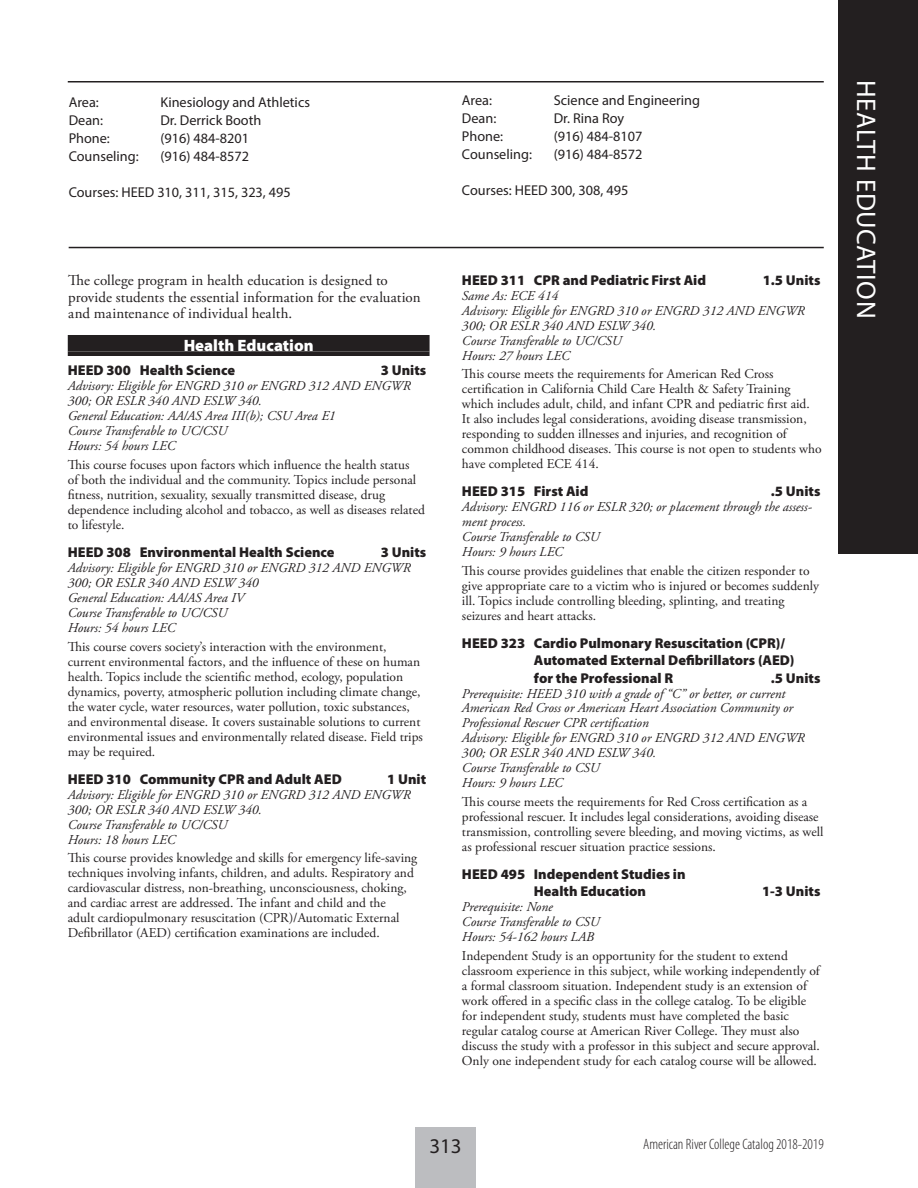
<style>
.page{position:relative;width:918px;height:1188px;background:#fff}
.page>*{position:absolute;margin:0;border:0;box-sizing:border-box;transform-origin:0 0}
.t1{font:27px "Myriad Pro";letter-spacing:.02em;color:#fff}
.t2{font:21px "Myriad Pro";color:#231f20}
.t3{font:900 16.5px "Myriad Pro";color:#fff}
.t4{font:15px/16.5px "Adobe Garamond Pro";letter-spacing:.005em;color:#231f20}
.t5{font:300 condensed 15px "Myriad Pro";color:#231f20}
.t6{font:900 14.25px/17.2px "Myriad Pro";color:#231f20}
.t7{font:14.25px "Myriad Pro";color:#231f20}
.t8{font:13.5px/15px "Adobe Garamond Pro";color:#231f20}
.t9{font:italic 13.5px/15px "Adobe Garamond Pro";color:#231f20}
</style>
<div class="page">
<div style="left:415px;top:1127px;width:61px;height:61px;background:#bcbdc0"></div>
<hr style="left:69px;top:247px;width:755px;height:1px;background:#231f20">
<hr style="left:68px;top:81px;width:756px;height:1px;background:#231f20">
<div style="left:68px;top:335px;width:362px;height:16px;background:#231f20"></div>
<div style="left:68px;top:351px;width:362px;height:5px;background:#231f20"></div>
<div style="left:838px;top:0;width:80px;height:554px;background:#231f20"></div>
<p class="t7" style="left:69px;top:93px;width:32px">Area:</p>
<p class="t7" style="left:160px;top:93px;width:151px">Kinesiology and Athletics</p>
<p class="t7" style="left:69px;top:111px;width:36px">Dean:</p>
<p class="t7" style="left:160px;top:111px;width:102px">Dr. Derrick Booth</p>
<p class="t7" style="left:69px;top:129px;width:43px">Phone:</p>
<p class="t7" style="left:160px;top:129px;width:90px">(916) 484-8201</p>
<p class="t7" style="left:69px;top:147px;width:71px">Counseling:</p>
<p class="t7" style="left:160px;top:147px;width:90px">(916) 484-8572</p>
<p class="t7" style="left:69px;top:183px;width:224px">Courses: HEED 310, 311, 315, 323, 495</p>
<p class="t4" style="left:68px;top:273px;width:354px">The college program in health education is designed to provide students the essential information for the evaluation and maintenance of individual health.</p>
<p class="t3" style="left:184px;top:337px;width:131px">Health Education</p>
<p class="t6" style="left:68px;top:362px;width:169px">HEED 300 Health Science</p>
<p class="t6" style="left:381px;top:362px;width:47px">3 Units</p>
<p class="t9" style="left:68px;top:379px;width:344px">Advisory: Eligible for ENGRD 310 or ENGRD 312 AND ENGWR 300; OR ESLR 340 AND ESLW 340.<br>General Education: AA/AS Area III(b); CSU Area E1<br>Course Transferable to UC/CSU<br>Hours: 54 hours LEC</p>
<p class="t8" style="left:68px;top:458px;width:359px">This course focuses upon factors which influence the health status<br>of both the individual and the community. Topics include personal fitness, nutrition, sexuality, sexually transmitted disease, drug dependence including alcohol and tobacco, as well as diseases related to lifestyle.</p>
<p class="t6" style="left:68px;top:544px;width:268px">HEED 308 Environmental Health Science</p>
<p class="t6" style="left:381px;top:544px;width:47px">3 Units</p>
<p class="t9" style="left:68px;top:561px;width:344px">Advisory: Eligible for ENGRD 310 or ENGRD 312 AND ENGWR<br>300; OR ESLR 340 AND ESLW 340<br>General Education: AA/AS Area IV<br>Course Transferable to UC/CSU<br>Hours: 54 hours LEC</p>
<p class="t8" style="left:68px;top:639px;width:357px">This course covers society’s interaction with the environment, current environmental factors, and the influence of these on human health. Topics include the scientific method, ecology, population dynamics, poverty, atmospheric pollution including climate change, the water cycle, water resources, water pollution, toxic substances, and environmental disease. It covers sustainable solutions to current environmental issues and environmentally related disease. Field trips may be required.</p>
<p class="t6" style="left:68px;top:770px;width:276px">HEED 310 Community CPR and Adult AED</p>
<p class="t6" style="left:387px;top:770px;width:41px">1 Unit</p>
<p class="t9" style="left:68px;top:787px;width:344px">Advisory: Eligible for ENGRD 310 or ENGRD 312 AND ENGWR 300; OR ESLR 340 AND ESLW 340.<br>Course Transferable to UC/CSU<br>Hours: 18 hours LEC</p>
<p class="t8" style="left:68px;top:851px;width:351px">This course provides knowledge and skills for emergency life-saving techniques involving infants, children, and adults. Respiratory and cardiovascular distress, non-breathing, unconsciousness, choking, and cardiac arrest are addressed. The infant and child and the<br>adult cardiopulmonary resuscitation (CPR)/Automatic External Defibrillator (AED) certification examinations are included.</p>
<p class="t7" style="left:462px;top:92px;width:32px">Area:</p>
<p class="t7" style="left:554px;top:92px;width:148px">Science and Engineering</p>
<p class="t7" style="left:462px;top:110px;width:36px">Dean:</p>
<p class="t7" style="left:554px;top:110px;width:72px">Dr. Rina Roy</p>
<p class="t7" style="left:462px;top:128px;width:43px">Phone:</p>
<p class="t7" style="left:554px;top:128px;width:90px">(916) 484-8107</p>
<p class="t7" style="left:462px;top:146px;width:71px">Counseling:</p>
<p class="t7" style="left:554px;top:146px;width:90px">(916) 484-8572</p>
<p class="t7" style="left:462px;top:182px;width:168px">Courses: HEED 300, 308, 495</p>
<p class="t6" style="left:462px;top:272px;width:246px">HEED 311 CPR and Pediatric First Aid</p>
<p class="t6" style="left:763px;top:272px;width:59px">1.5 Units</p>
<p class="t9" style="left:462px;top:288px;width:344px">Same As: ECE 414<br>Advisory: Eligible for ENGRD 310 or ENGRD 312 AND ENGWR<br>300; OR ESLR 340 AND ESLW 340.<br>Course Transferable to UC/CSU<br>Hours: 27 hours LEC</p>
<p class="t8" style="left:462px;top:367px;width:361px">This course meets the requirements for American Red Cross certification in California Child Care Health &amp; Safety Training which includes adult, child, and infant CPR and pediatric first aid.<br>It also includes legal considerations, avoiding disease transmission, responding to sudden illnesses and injuries, and recognition of common childhood diseases. This course is not open to students who have completed ECE 414.</p>
<p class="t6" style="left:462px;top:483px;width:128px">HEED 315 First Aid</p>
<p class="t6" style="left:771px;top:483px;width:51px">.5 Units</p>
<p class="t9" style="left:462px;top:500px;width:352px">Advisory: ENGRD 116 or ESLR 320; or placement through the assess&shy;ment process.<br>Course Transferable to CSU<br>Hours: 9 hours LEC</p>
<p class="t8" style="left:462px;top:564px;width:359px">This course provides guidelines that enable the citizen responder to give appropriate care to a victim who is injured or becomes suddenly ill. Topics include controlling bleeding, splinting, and treating seizures and heart attacks.</p>
<p class="t6" style="left:534px;top:635px;width:262px;text-indent:-72px">HEED 323 Cardio Pulmonary Resuscitation (CPR)/<br>Automated External Defibrillators (AED) for the Professional R</p>
<p class="t6" style="left:771px;top:669px;width:51px">.5 Units</p>
<p class="t9" style="left:462px;top:686px;width:344px">Prerequisite: HEED 310 with a grade of “C” or better, or current American Red Cross or American Heart Association Community or Professional Rescuer CPR certification<br>Advisory: Eligible for ENGRD 310 or ENGRD 312 AND ENGWR 300; OR ESLR 340 AND ESLW 340.<br>Course Transferable to CSU<br>Hours: 9 hours LEC</p>
<p class="t8" style="left:462px;top:795px;width:363px">This course meets the requirements for Red Cross certification as a professional rescuer. It includes legal considerations, avoiding disease transmission, controlling severe bleeding, and moving victims, as well as professional rescuer situation practice sessions.</p>
<p class="t6" style="left:534px;top:866px;width:153px;text-indent:-72px">HEED 495 Independent Studies in<br>Health Education</p>
<p class="t6" style="left:762px;top:883px;width:60px">1-3 Units</p>
<p class="t9" style="left:462px;top:900px;width:139px">Prerequisite: None<br>Course Transferable to CSU<br>Hours: 54-162 hours LAB</p>
<p class="t8" style="left:462px;top:949px;width:360px">Independent Study is an opportunity for the student to extend classroom experience in this subject, while working independently of a formal classroom situation. Independent study is an extension of work offered in a specific class in the college catalog. To be eligible for independent study, students must have completed the basic regular catalog course at American River College. They must also discuss the study with a professor in this subject and secure approval.<br>Only one independent study for each catalog course will be allowed.</p>
<h2 class="t2" style="left:429px;top:1133px;width:34px">313</h2>
<p class="t5" style="left:643px;top:1136px;width:182px">American River College Catalog 2018-2019</p>
<h1 class="t1" style="left:883px;top:80px;width:240px;rotate:90deg">HEALTH EDUCATION</h1>
</div>
